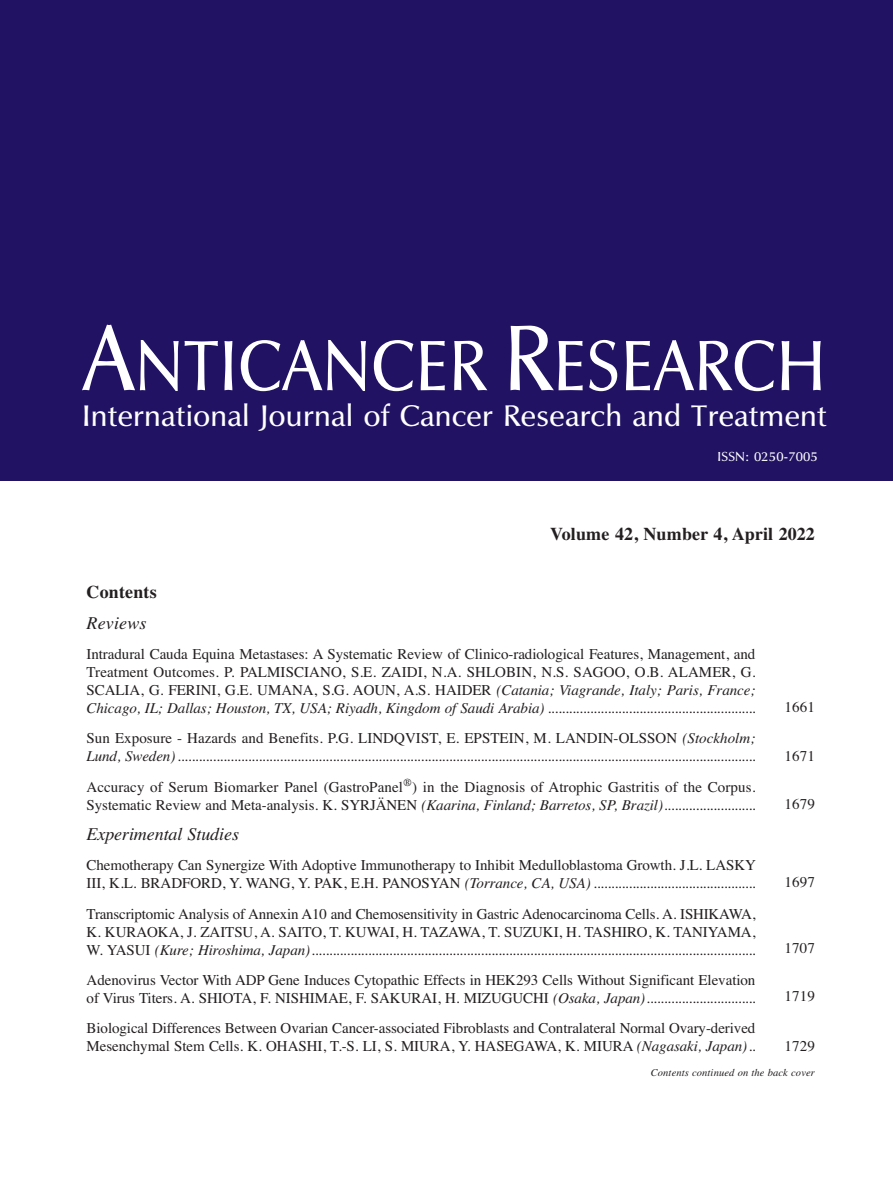
<style>
.page{position:relative;width:893px;height:1191px;background:#fff}
.page>*{position:absolute;margin:0;border:0;box-sizing:border-box;transform-origin:0 0}
.t1{font:73.5px "UB Optima";letter-spacing:.01em;color:#fff;scale:.9 1}
.t2{font:30.75px "UB Optima";letter-spacing:.01em;color:#fff}
.t3{font:700 18px "Times";letter-spacing:.01em;color:#231f20}
.t4{font:italic 18px "Times";letter-spacing:-.005em;color:#231f20}
.t5{font:15px/18px "Times";letter-spacing:-.005em;color:#231f20}
.t6{font:italic 15px/18px "Times";letter-spacing:-.005em;color:#231f20}
.t7{font:13.5px "UB Optima";letter-spacing:.01em;color:#fff}
.t8{font:italic 10.5px "Times";letter-spacing:.01em;color:#231f20}
.s1{font-size:96px}
.s2{font-style:italic}
.s3{font-style:normal}
</style>
<div class="page">
<div style="left:0;top:0;width:893px;height:480px;background:#221263"></div>
<h1 class="t1" style="left:83px;top:326px;width:827px"><span class="s1">A</span>NTICANCER <span class="s1">R</span>ESEARCH</h1>
<h2 class="t2" style="left:82px;top:399px;width:746px">International Journal of Cancer Research and Treatment</h2>
<p class="t7" style="left:717px;top:449px;width:102px">ISSN: 0250-7005</p>
<p class="t3" style="left:550px;top:523px;width:266px">Volume 42, Number 4, April 2022</p>
<p class="t3" style="left:87px;top:581px;width:72px">Contents</p>
<p class="t4" style="left:87px;top:612px;width:62px">Reviews</p>
<p class="t5" style="left:87px;top:644px;width:671px;text-align:justify">Intradural Cauda Equina Metastases: A Systematic Review of Clinico-radiological Features, Management, and Treatment Outcomes. P. PALMISCIANO, S.E. ZAIDI, N.A. SHLOBIN, N.S. SAGOO, O.B. ALAMER, G.<br>SCALIA, G. FERINI, G.E. UMANA, S.G. AOUN, A.S. HAIDER <span class="s2">(Catania; Viagrande, Italy; Paris, France; Chicago, IL; Dallas; Houston, TX, USA; Riyadh, Kingdom of Saudi Arabia) ...........................................................</span></p>
<p class="t6" style="left:87px;top:729px;width:671px"><span class="s3">Sun Exposure - Hazards and Benefits. P.G. LINDQVIST, E. EPSTEIN, M. LANDIN-OLSSON</span> (Stockholm;<br>Lund, Sweden)....................................................................................................................................................................</p>
<p class="t5" style="left:87px;top:777px;width:671px">Accuracy of Serum Biomarker Panel (GastroPanel<sup>®</sup>) in the Diagnosis of Atrophic Gastritis of the Corpus.<br>Systematic Review and Meta-analysis. K. SYRJÄNEN <span class="s2">(Kaarina, Finland; Barretos, SP, Brazil)..........................</span></p>
<p class="t4" style="left:87px;top:823px;width:154px">Experimental Studies</p>
<p class="t5" style="left:87px;top:856px;width:671px">Chemotherapy Can Synergize With Adoptive Immunotherapy to Inhibit Medulloblastoma Growth. J.L. LASKY<br>III, K.L. BRADFORD, Y. WANG, Y. PAK, E.H. PANOSYAN <span class="s2">(Torrance, CA, USA) ..............................................</span></p>
<p class="t5" style="left:87px;top:904px;width:671px;text-align:justify">Transcriptomic Analysis of Annexin A10 and Chemosensitivity in Gastric Adenocarcinoma Cells. A. ISHIKAWA, K. KURAOKA, J. ZAITSU, A. SAITO, T. KUWAI, H. TAZAWA, T. SUZUKI, H. TASHIRO, K. TANIYAMA, W. YASUI <span class="s2">(Kure; Hiroshima, Japan)..............................................................................................................................</span></p>
<p class="t5" style="left:87px;top:970px;width:671px">Adenovirus Vector With ADP Gene Induces Cytopathic Effects in HEK293 Cells Without Significant Elevation of Virus Titers. A. SHIOTA, F. NISHIMAE, F. SAKURAI, H. MIZUGUCHI <span class="s2">(Osaka, Japan)...............................</span></p>
<p class="t5" style="left:87px;top:1019px;width:671px">Biological Differences Between Ovarian Cancer-associated Fibroblasts and Contralateral Normal Ovary-derived<br>Mesenchymal Stem Cells. K. OHASHI, T.-S. LI, S. MIURA, Y. HASEGAWA, K. MIURA <span class="s2">(Nagasaki, Japan)..</span></p>
<p class="t5" style="left:785px;top:697px;width:32px">1661</p>
<p class="t5" style="left:785px;top:747px;width:32px">1671</p>
<p class="t5" style="left:785px;top:795px;width:32px">1679</p>
<p class="t5" style="left:785px;top:873px;width:32px">1697</p>
<p class="t5" style="left:785px;top:939px;width:32px">1707</p>
<p class="t5" style="left:785px;top:987px;width:32px">1719</p>
<p class="t5" style="left:785px;top:1036px;width:32px">1729</p>
<p class="t8" style="left:651px;top:1066px;width:166px">Contents continued on the back cover</p>
</div>
